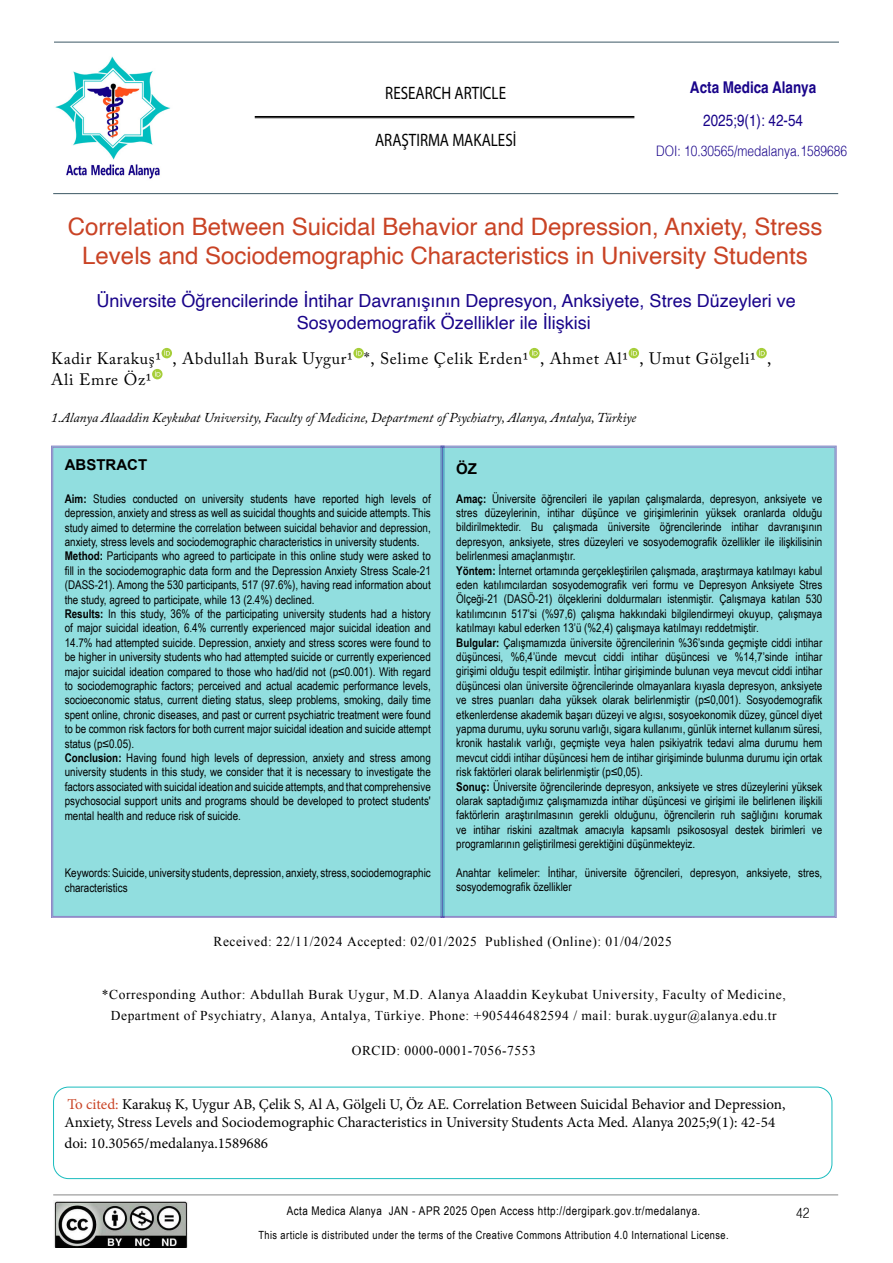
<style>
.page{position:relative;width:893px;height:1263px;background:#fff}
.page>*{position:absolute;margin:0;border:0;box-sizing:border-box;transform-origin:0 0}
.Ana_Başlık_Eng{font:24px/28.8px "Helvetica";color:#c94325;text-align:center}
.t1{font:18px/21.6px "Helvetica";color:#19048a;text-align:center}
.t2{font:18px "Myriad Pro";color:#000;scale:.83 1}
.Ana_Metin_Al__ActaMedica{font:16.5px/21px "Adobe Caslon Pro";letter-spacing:.04em;color:#000}
.t3{font:700 16.2px "Helvetica";color:#19048a;scale:.83 1}
.t4{font:16.2px "Helvetica";color:#19048a;scale:.83 1}
.t5{font:15px/18px "Minion Pro";color:#000}
.t6{font:700 15px "Arial";color:#000}
.t7{font:300 14.4px "Helv";color:#19048a;scale:.83 1}
.t8{font:300 14.4px "Helv";color:#000;scale:.83 1}
.Ana_Metin_Al__ActaMedica-2{font:13.65px "Times New Roman";letter-spacing:.04em;color:#000}
.Ana_Metin_Al__ActaMedica-3{font:13.5px/21px "Times New Roman";letter-spacing:.04em;color:#000;text-align:center}
.Kurumlar{font:italic 13.5px "Adobe Caslon Pro";color:#000}
.Özet_Metin_Al__ActaMedica{font:12px/14.4px "Arial Narrow";color:#000;text-align:justify}
.Özet_Metin_Al__ActaMedica-2{font:12px "Arial Narrow";letter-spacing:.04em;color:#000}
.t9{font:11.25px "Arial Narrow";letter-spacing:.04em;color:#000}
.s1{font-weight:700}
.s2{color:#c94325}
</style>
<div class="page">
<hr style="left:54px;top:42px;width:785px;height:1px;background:#3c5764">
<hr style="left:53px;top:193px;width:785px;height:1px;background:#3c5764">
<hr style="left:53px;top:1194px;width:785px;height:1px;background:#000">
<img style="left:55px;top:56px;width:115px;height:123px">
<hr style="left:255px;top:116px;width:379px;height:1px;background:#000">
<hr style="left:255px;top:117px;width:379px;height:1px;background:#000">
<img style="left:54px;top:1201px;width:134px;height:47px">
<div style="left:51px;top:446px;width:390px;height:472px;background:#91dedf"></div>
<div style="left:441px;top:446px;width:395px;height:472px;background:#91dedf"></div>
<div style="left:53px;top:1087px;width:779px;height:92px;border:1px solid #1abcbe;border-radius:15px"></div>
<svg style="left:162px;top:348px;width:10px;height:10px"></svg>
<svg style="left:164px;top:350px;width:6px;height:5px"></svg>
<svg style="left:353px;top:348px;width:11px;height:10px"></svg>
<svg style="left:356px;top:350px;width:6px;height:5px"></svg>
<svg style="left:529px;top:348px;width:11px;height:10px"></svg>
<svg style="left:532px;top:350px;width:6px;height:5px"></svg>
<svg style="left:629px;top:348px;width:10px;height:10px"></svg>
<svg style="left:631px;top:350px;width:6px;height:5px"></svg>
<svg style="left:756px;top:348px;width:11px;height:10px"></svg>
<svg style="left:759px;top:350px;width:6px;height:5px"></svg>
<svg style="left:152px;top:369px;width:11px;height:10px"></svg>
<svg style="left:155px;top:371px;width:6px;height:5px"></svg>
<p class="t2" style="left:385px;top:82px;width:147px">RESEARCH ARTICLE</p>
<p class="t2" style="left:375px;top:129px;width:172px">ARAŞTIRMA MAKALESİ</p>
<p class="t3" style="left:690px;top:78px;width:154px">Acta Medica Alanya</p>
<p class="t4" style="left:703px;top:107px;width:122px">2025;9(1): 42-54</p>
<p class="t7" style="left:656px;top:142px;width:231px">DOI: 10.30565/medalanya.1589686</p>
<p class="Ana_Başlık_Eng" style="left:68px;top:213px;width:756px">Correlation Between Suicidal Behavior and Depression, Anxiety, Stress<br>Levels and Sociodemographic Characteristics in University Students</p>
<p class="t1" style="left:96px;top:290px;width:701px">Üniversite Öğrencilerinde İntihar Davranışının Depresyon, Anksiyete, Stres Düzeyleri ve<br>Sosyodemografik Özellikler ile İlişkisi</p>
<p class="Ana_Metin_Al__ActaMedica" style="left:51px;top:348px;width:722px">Kadir Karakuş1 , Abdullah Burak Uygur1 *, Selime Çelik Erden1 , Ahmet Al1 , Umut Gölgeli1 ,<br>Ali Emre Öz1</p>
<p class="Kurumlar" style="left:51px;top:410px;width:586px">1.Alanya Alaaddin Keykubat University, Faculty of Medicine, Department of Psychiatry, Alanya, Antalya, Türkiye</p>
<p class="t6" style="left:65px;top:455px;width:84px">ABSTRACT</p>
<p class="Özet_Metin_Al__ActaMedica" style="left:65px;top:491px;width:368px"><span class="s1">Aim:</span> Studies conducted on university students have reported high levels of depression, anxiety and stress as well as suicidal thoughts and suicide attempts. This study aimed to determine the correlation between suicidal behavior and depression, anxiety, stress levels and sociodemographic characteristics in university students.</p>
<p class="Özet_Metin_Al__ActaMedica" style="left:65px;top:549px;width:368px"><span class="s1">Method:</span> Participants who agreed to participate in this online study were asked to fill in the sociodemographic data form and the Depression Anxiety Stress Scale-21 (DASS-21). Among the 530 participants, 517 (97.6%), having read information about the study, agreed to participate, while 13 (2.4%) declined.</p>
<p class="Özet_Metin_Al__ActaMedica" style="left:65px;top:606px;width:368px"><span class="s1">Results:</span> In this study, 36% of the participating university students had a history of major suicidal ideation, 6.4% currently experienced major suicidal ideation and 14.7% had attempted suicide. Depression, anxiety and stress scores were found to be higher in university students who had attempted suicide or currently experienced major suicidal ideation compared to those who had/did not (p≤0.001). With regard to sociodemographic factors; perceived and actual academic performance levels, socioeconomic status, current dieting status, sleep problems, smoking, daily time spent online, chronic diseases, and past or current psychiatric treatment were found to be common risk factors for both current major suicidal ideation and suicide attempt status (p≤0.05).</p>
<p class="Özet_Metin_Al__ActaMedica" style="left:65px;top:750px;width:368px"><span class="s1">Conclusion:</span> Having found high levels of depression, anxiety and stress among university students in this study, we consider that it is necessary to investigate the factors associated with suicidal ideation and suicide attempts, and that comprehensive psychosocial support units and programs should be developed to protect students' mental health and reduce risk of suicide.</p>
<p class="Özet_Metin_Al__ActaMedica" style="left:65px;top:865px;width:368px">Keywords: Suicide, university students, depression, anxiety, stress, sociodemographic characteristics</p>
<p class="t6" style="left:456px;top:459px;width:22px">ÖZ</p>
<p class="Özet_Metin_Al__ActaMedica" style="left:456px;top:491px;width:368px"><span class="s1">Amaç:</span> Üniversite öğrencileri ile yapılan çalışmalarda, depresyon, anksiyete ve stres düzeylerinin, intihar düşünce ve girişimlerinin yüksek oranlarda olduğu bildirilmektedir. Bu çalışmada üniversite öğrencilerinde intihar davranışının depresyon, anksiyete, stres düzeyleri ve sosyodemografik özellikler ile ilişkilisinin belirlenmesi amaçlanmıştır.</p>
<p class="Özet_Metin_Al__ActaMedica" style="left:456px;top:563px;width:368px"><span class="s1">Yöntem:</span> İnternet ortamında gerçekleştirilen çalışmada, araştırmaya katılmayı kabul eden katılımcılardan sosyodemografik veri formu ve Depresyon Anksiyete Stres Ölçeği-21 (DASÖ-21) ölçeklerini doldurmaları istenmiştir. Çalışmaya katılan 530 katılımcının 517’si (%97,6) çalışma hakkındaki bilgilendirmeyi okuyup, çalışmaya katılmayı kabul ederken 13’ü (%2,4) çalışmaya katılmayı reddetmiştir.</p>
<p class="Özet_Metin_Al__ActaMedica" style="left:456px;top:635px;width:368px"><span class="s1">Bulgular:</span> Çalışmamızda üniversite öğrencilerinin %36’sında geçmişte ciddi intihar düşüncesi, %6,4’ünde mevcut ciddi intihar düşüncesi ve %14,7’sinde intihar girişimi olduğu tespit edilmiştir. İntihar girişiminde bulunan veya mevcut ciddi intihar düşüncesi olan üniversite öğrencilerinde olmayanlara kıyasla depresyon, anksiyete ve stres puanları daha yüksek olarak belirlenmiştir (p≤0,001). Sosyodemografik etkenlerdense akademik başarı düzeyi ve algısı, sosyoekonomik düzey, güncel diyet yapma durumu, uyku sorunu varlığı, sigara kullanımı, günlük internet kullanım süresi, kronik hastalık varlığı, geçmişte veya halen psikiyatrik tedavi alma durumu hem mevcut ciddi intihar düşüncesi hem de intihar girişiminde bulunma durumu için ortak risk faktörleri olarak belirlenmiştir (p≤0,05).</p>
<p class="Özet_Metin_Al__ActaMedica" style="left:456px;top:779px;width:368px"><span class="s1">Sonuç:</span> Üniversite öğrencilerinde depresyon, anksiyete ve stres düzeylerini yüksek olarak saptadığımız çalışmamızda intihar düşüncesi ve girişimi ile belirlenen ilişkili faktörlerin araştırılmasının gerekli olduğunu, öğrencilerin ruh sağlığını korumak ve intihar riskini azaltmak amacıyla kapsamlı psikososyal destek birimleri ve programlarının geliştirilmesi gerektiğini düşünmekteyiz.</p>
<p class="Özet_Metin_Al__ActaMedica" style="left:456px;top:865px;width:368px">Anahtar kelimeler: İntihar, üniversite öğrencileri, depresyon, anksiyete, stres, sosyodemografik özellikler</p>
<p class="Ana_Metin_Al__ActaMedica-2" style="left:213px;top:932px;width:460px">Received: 22/11/2024 Accepted: 02/01/2025 Published (Online): 01/04/2025</p>
<p class="Ana_Metin_Al__ActaMedica-3" style="left:102px;top:984px;width:685px">*Corresponding Author: Abdullah Burak Uygur, M.D. Alanya Alaaddin Keykubat University, Faculty of Medicine,<br>Department of Psychiatry, Alanya, Antalya, Türkiye. Phone: +905446482594 / mail: burak.uygur@alanya.edu.tr</p>
<p class="Ana_Metin_Al__ActaMedica-3" style="left:352px;top:1040px;width:186px">ORCID: 0000-0001-7056-7553</p>
<p class="t5" style="left:64px;top:1095px;width:723px"><span class="s2">To cited:</span> Karakuş K, Uygur AB, Çelik S, Al A, Gölgeli U, Öz AE. Correlation Between Suicidal Behavior and Depression,<br>Anxiety, Stress Levels and Sociodemographic Characteristics in University Students Acta Med. Alanya 2025;9(1): 42-54</p>
<p class="t5" style="left:64px;top:1135px;width:205px">doi: 10.30565/medalanya.1589686</p>
<p class="Özet_Metin_Al__ActaMedica-2" style="left:287px;top:1202px;width:415px">Acta Medica Alanya JAN - APR 2025 Open Access http://dergipark.gov.tr/medalanya.</p>
<p class="t8" style="left:796px;top:1204px;width:18px">42</p>
<p class="t9" style="left:258px;top:1227px;width:472px">This article is distributed under the terms of the Creative Commons Attribution 4.0 International License.</p>
</div>
